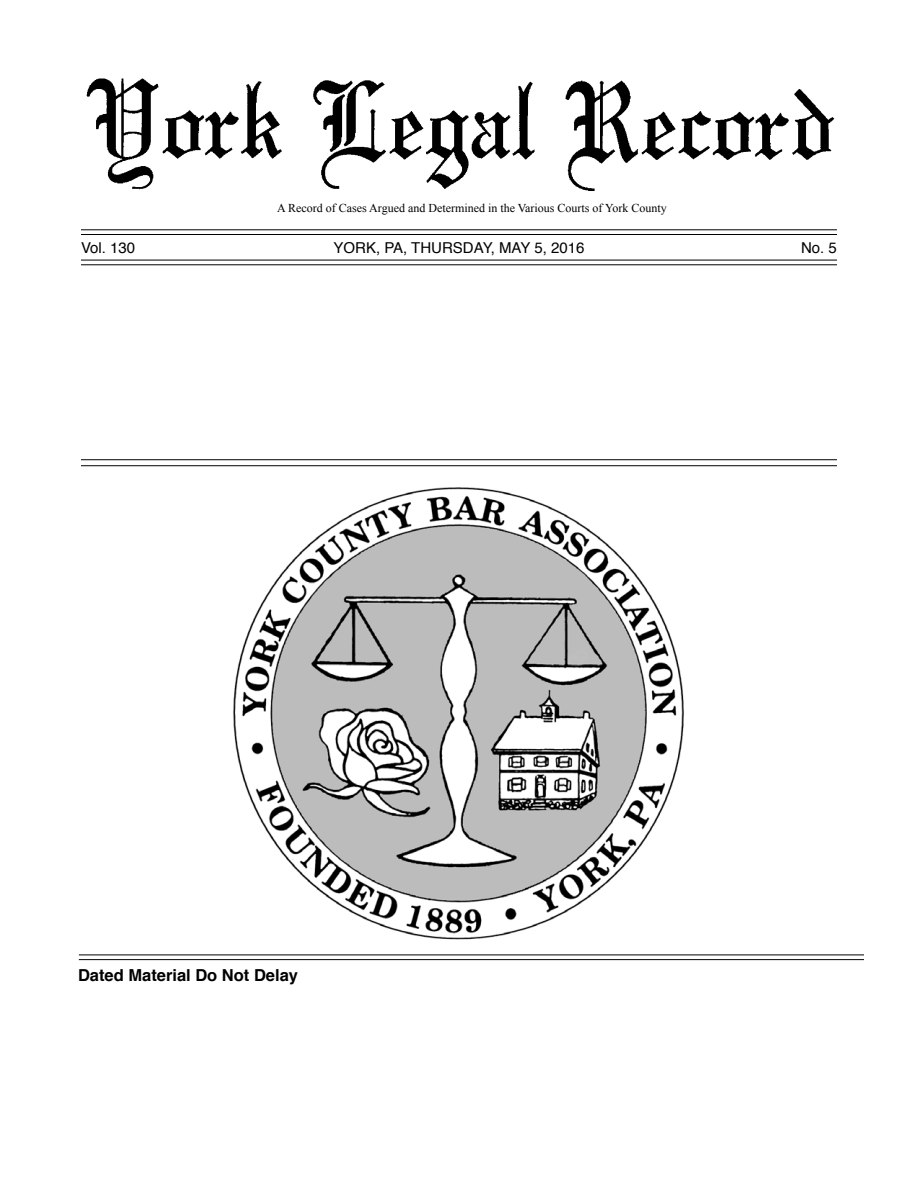
<style>
.page{position:relative;width:918px;height:1188px;background:#fff}
.page>*{position:absolute;margin:0;border:0;box-sizing:border-box;transform-origin:0 0}
.t1{font:700 16.5px "Helvetica";color:#000}
.t2{font:15px "Helvetica";color:#000}
.t3{font:12px "Times New Roman";color:#000}
</style>
<div class="page">
<img style="left:86px;top:78px;width:749px;height:113px">
<hr style="left:81px;top:234px;width:756px;height:1px;background:#000">
<hr style="left:81px;top:229px;width:756px;height:1px;background:#000">
<hr style="left:81px;top:264px;width:756px;height:1px;background:#000">
<hr style="left:81px;top:260px;width:756px;height:1px;background:#000">
<img style="left:233px;top:487px;width:451px;height:453px">
<hr style="left:81px;top:465px;width:756px;height:1px;background:#000">
<hr style="left:81px;top:459px;width:756px;height:1px;background:#000">
<hr style="left:79px;top:959px;width:785px;height:1px;background:#000">
<hr style="left:79px;top:955px;width:785px;height:1px;background:#000">
<p class="t3" style="left:277px;top:200px;width:391px">A Record of Cases Argued and Determined in the Various Courts of York County</p>
<p class="t2" style="left:81px;top:238px;width:56px">Vol. 130</p>
<p class="t2" style="left:334px;top:238px;width:252px">YORK, PA, THURSDAY, MAY 5, 2016</p>
<p class="t2" style="left:801px;top:238px;width:37px">No. 5</p>
<h1 class="t1" style="left:78px;top:964px;width:222px">Dated Material Do Not Delay</h1>
</div>
